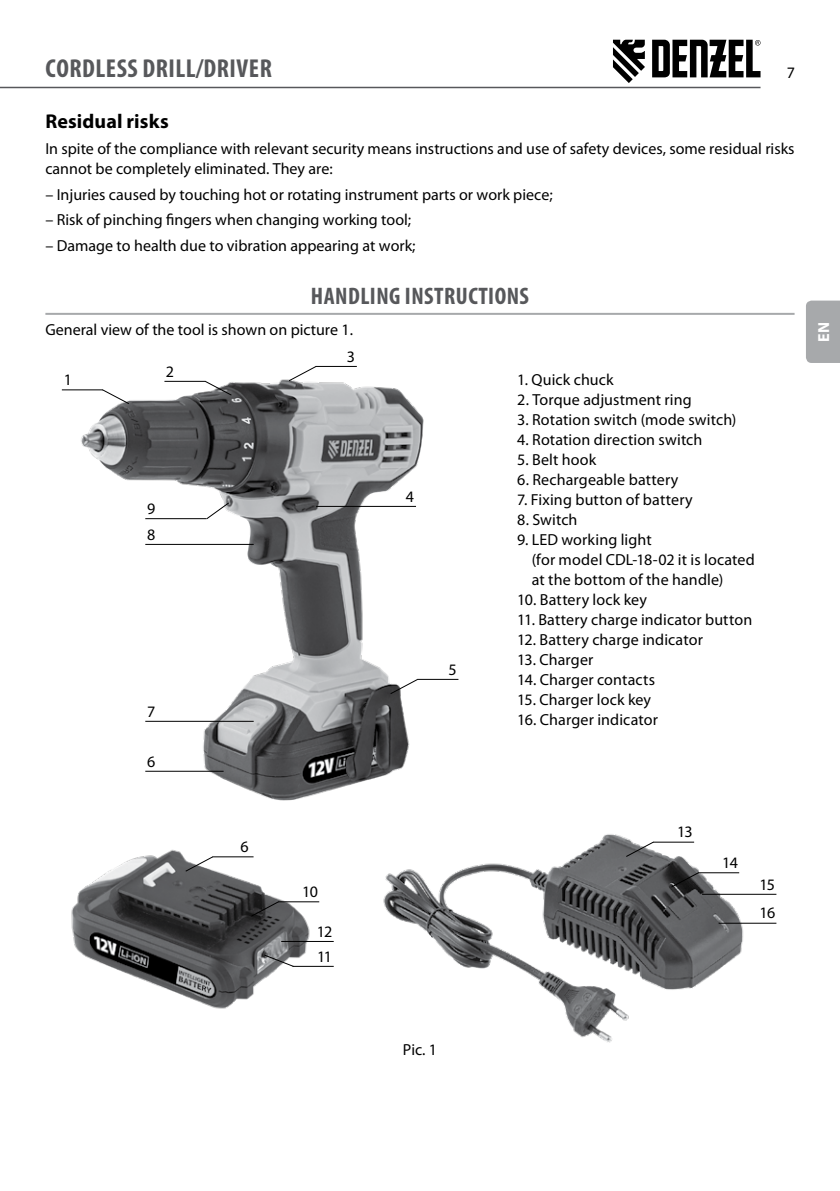
<style>
.page{position:relative;width:840px;height:1191px;background:#fff}
.page>*{position:absolute;margin:0;border:0;box-sizing:border-box;transform-origin:0 0}
.t1{font:700 condensed 26px "Myriad Pro";letter-spacing:.02em;color:#57585b}
.t2{font:700 condensed 24px "Myriad Pro";letter-spacing:.02em;color:#57585b}
.t3{font:700 20px "Myriad Pro";letter-spacing:.005em;color:#000}
.t4{font:16px/20px "Myriad Pro";color:#000}
.t5{font:700 16px "Myriad Pro";color:#fff}
</style>
<div class="page">
<svg style="left:613px;top:40px;width:31px;height:43px"></svg>
<svg style="left:652px;top:40px;width:108px;height:37px"></svg>
<hr style="left:0;top:87px;width:760px;height:1px;background:#57585b">
<div style="left:806px;top:300px;width:33px;height:63px;background:#a7a9ab"></div>
<hr style="left:45px;top:313px;width:749px;height:2px;background:#a7a9ab">
<img style="left:61px;top:365px;width:380px;height:436px">
<hr style="left:62px;top:389px;width:41px;height:1px;background:#000">
<hr style="left:164px;top:381px;width:41px;height:1px;background:#000">
<hr style="left:315px;top:366px;width:41px;height:1px;background:#000">
<hr style="left:417px;top:679px;width:41px;height:1px;background:#000">
<hr style="left:316px;top:506px;width:100px;height:1px;background:#000">
<hr style="left:145px;top:518px;width:61px;height:1px;background:#000">
<hr style="left:145px;top:544px;width:108px;height:1px;background:#000">
<hr style="left:145px;top:721px;width:108px;height:1px;background:#000">
<hr style="left:145px;top:771px;width:78px;height:1px;background:#000">
<svg style="left:102px;top:389px;width:28px;height:15px"></svg>
<svg style="left:206px;top:502px;width:23px;height:17px"></svg>
<svg style="left:204px;top:380px;width:28px;height:16px"></svg>
<svg style="left:288px;top:365px;width:29px;height:16px"></svg>
<svg style="left:389px;top:678px;width:29px;height:16px"></svg>
<img style="left:71px;top:849px;width:246px;height:160px">
<hr style="left:212px;top:856px;width:41px;height:1px;background:#000">
<hr style="left:278px;top:901px;width:41px;height:1px;background:#000">
<hr style="left:292px;top:966px;width:41px;height:1px;background:#000">
<hr style="left:281px;top:941px;width:52px;height:1px;background:#000">
<svg style="left:185px;top:856px;width:28px;height:16px"></svg>
<svg style="left:250px;top:901px;width:29px;height:16px"></svg>
<svg style="left:263px;top:954px;width:31px;height:13px"></svg>
<img style="left:383px;top:834px;width:363px;height:209px">
<hr style="left:652px;top:841px;width:41px;height:1px;background:#000">
<hr style="left:697px;top:872px;width:41px;height:1px;background:#000">
<hr style="left:701px;top:894px;width:75px;height:1px;background:#000">
<hr style="left:718px;top:923px;width:58px;height:1px;background:#000">
<svg style="left:625px;top:841px;width:28px;height:16px"></svg>
<svg style="left:670px;top:872px;width:29px;height:16px"></svg>
<h1 class="t1" style="left:46px;top:56px;width:227px">CORDLESS DRILL/DRIVER</h1>
<p class="t4" style="left:786px;top:63px;width:10px">7</p>
<p class="t3" style="left:45px;top:114px;width:125px">Residual risks</p>
<p class="t4" style="left:45px;top:139px;width:750px">In spite of the compliance with relevant security means instructions and use of safety devices, some residual risks cannot be completely eliminated. They are:</p>
<p class="t4" style="left:45px;top:185px;width:508px">– Injuries caused by touching hot or rotating instrument parts or work piece;</p>
<p class="t4" style="left:45px;top:211px;width:367px">– Risk of pinching fingers when changing working tool;</p>
<p class="t4" style="left:45px;top:236px;width:371px">– Damage to health due to vibration appearing at work;</p>
<h2 class="t2" style="left:311px;top:284px;width:219px">HANDLING INSTRUCTIONS</h2>
<p class="t4" style="left:45px;top:320px;width:309px">General view of the tool is shown on picture 1.</p>
<p class="t4" style="left:517px;top:370px;width:98px">1. Quick chuck</p>
<p class="t4" style="left:517px;top:390px;width:176px">2. Torque adjustment ring</p>
<p class="t4" style="left:517px;top:410px;width:220px">3. Rotation switch (mode switch)</p>
<p class="t4" style="left:517px;top:430px;width:186px">4. Rotation direction switch</p>
<p class="t4" style="left:517px;top:450px;width:81px">5. Belt hook</p>
<p class="t4" style="left:517px;top:470px;width:163px">6. Rechargeable battery</p>
<p class="t4" style="left:517px;top:490px;width:177px">7. Fixing button of battery</p>
<p class="t4" style="left:517px;top:510px;width:62px">8. Switch</p>
<p class="t4" style="left:531px;top:530px;width:224px;text-indent:-15px">9. LED working light<br>(for model CDL-18-02 it is located at the bottom of the handle)</p>
<p class="t4" style="left:517px;top:590px;width:131px">10. Battery lock key</p>
<p class="t4" style="left:517px;top:610px;width:236px">11. Battery charge indicator button</p>
<p class="t4" style="left:517px;top:630px;width:187px">12. Battery charge indicator</p>
<p class="t4" style="left:517px;top:650px;width:78px">13. Charger</p>
<p class="t4" style="left:517px;top:670px;width:139px">14. Charger contacts</p>
<p class="t4" style="left:517px;top:690px;width:135px">15. Charger lock key</p>
<p class="t4" style="left:517px;top:710px;width:142px">16. Charger indicator</p>
<p class="t4" style="left:346px;top:347px;width:10px">3</p>
<p class="t4" style="left:166px;top:362px;width:10px">2</p>
<p class="t4" style="left:64px;top:371px;width:10px">1</p>
<p class="t4" style="left:405px;top:487px;width:10px">4</p>
<p class="t4" style="left:147px;top:496px;width:10px;line-height:25.8px">9<br>8</p>
<p class="t4" style="left:448px;top:660px;width:10px">5</p>
<p class="t4" style="left:147px;top:702px;width:10px">7</p>
<p class="t4" style="left:147px;top:751px;width:10px">6</p>
<p class="t4" style="left:240px;top:837px;width:10px">6</p>
<p class="t4" style="left:302px;top:882px;width:17px">10</p>
<p class="t4" style="left:317px;top:922px;width:17px">12</p>
<p class="t4" style="left:317px;top:947px;width:16px">11</p>
<p class="t4" style="left:677px;top:822px;width:17px">13</p>
<p class="t4" style="left:721px;top:853px;width:17px">14</p>
<p class="t4" style="left:759px;top:870px;width:17px;line-height:29px">15<br>16</p>
<p class="t5" style="left:817px;top:341px;width:21px;rotate:-90deg">EN</p>
<p class="t4" style="left:402px;top:1040px;width:36px">Pic. 1</p>
</div>
